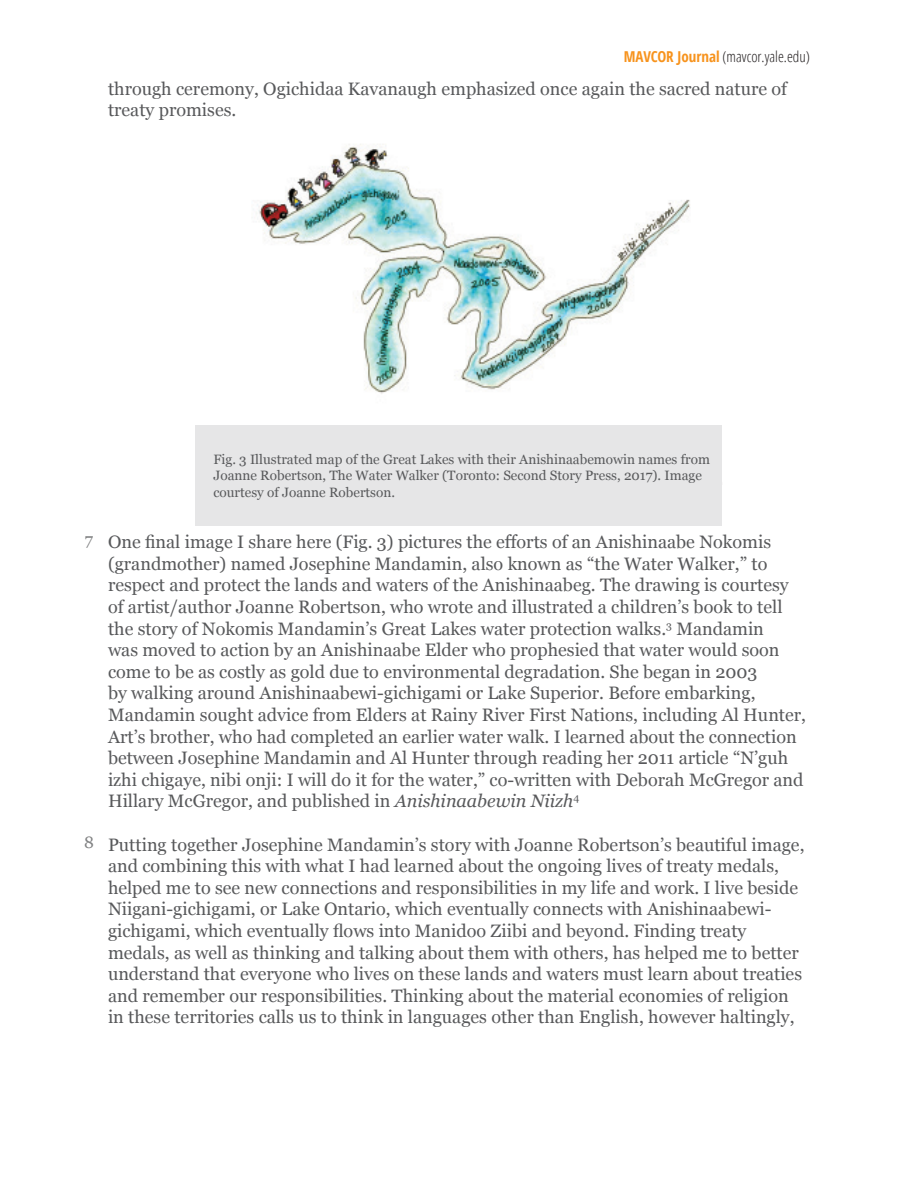
<style>
.page{position:relative;width:918px;height:1188px;background:#fff}
.page>*{position:absolute;margin:0;border:0;box-sizing:border-box;transform-origin:0 0}
.t1{font:18px/21.6px "Georgia";color:#58595b}
.t2{font:16.5px "Georgia";color:#808182}
.t3{font:300 condensed 15px "Open Sans";color:#231f20}
.t4{font:13.5px/16.2px "Georgia";color:#58595b}
.s1{font-weight:700;color:#f7931d}
.s2{font-style:italic}
</style>
<div class="page">
<img style="left:256px;top:144px;width:434px;height:250px">
<div style="left:196px;top:425px;width:526px;height:101px;background:#e6e6e7"></div>
<p class="t3" style="left:624px;top:46px;width:188px"><span class="s1">MAVCOR Journal</span> (mavcor.yale.edu)</p>
<p class="t1" style="left:108px;top:77px;width:681px">through ceremony, Ogichidaa Kavanaugh emphasized once again the sacred nature of treaty promises.</p>
<p class="t2" style="left:85px;top:528px;width:10px">7</p>
<p class="t2" style="left:84px;top:830px;width:11px">8</p>
<p class="t4" style="left:213px;top:451px;width:498px">Fig. 3 Illustrated map of the Great Lakes with their Anishinaabemowin names from<br>Joanne Robertson, The Water Walker (Toronto: Second Story Press, 2017). Image courtesy of Joanne Robertson.</p>
<p class="t1" style="left:108px;top:530px;width:700px">One final image I share here (Fig. 3) pictures the efforts of an Anishinaabe Nokomis (grandmother) named Josephine Mandamin, also known as “the Water Walker,” to respect and protect the lands and waters of the Anishinaabeg. The drawing is courtesy of artist/author Joanne Robertson, who wrote and illustrated a children’s book to tell the story of Nokomis Mandamin’s Great Lakes water protection walks.<sup>3</sup> Mandamin<br>was moved to action by an Anishinaabe Elder who prophesied that water would soon come to be as costly as gold due to environmental degradation. She began in 2003<br>by walking around Anishinaabewi-gichigami or Lake Superior. Before embarking, Mandamin sought advice from Elders at Rainy River First Nations, including Al Hunter, Art’s brother, who had completed an earlier water walk. I learned about the connection between Josephine Mandamin and Al Hunter through reading her 2011 article “N’guh izhi chigaye, nibi onji: I will do it for the water,” co-written with Deborah McGregor and Hillary McGregor, and published in <span class="s2">Anishinaabewin Niizh</span><sup>4</sup></p>
<p class="t1" style="left:108px;top:833px;width:698px">Putting together Josephine Mandamin’s story with Joanne Robertson’s beautiful image, and combining this with what I had learned about the ongoing lives of treaty medals, helped me to see new connections and responsibilities in my life and work. I live beside Niigani-gichigami, or Lake Ontario, which eventually connects with Anishinaabewi&shy;gichigami, which eventually flows into Manidoo Ziibi and beyond. Finding treaty medals, as well as thinking and talking about them with others, has helped me to better understand that everyone who lives on these lands and waters must learn about treaties and remember our responsibilities. Thinking about the material economies of religion in these territories calls us to think in languages other than English, however haltingly,</p>
</div>
